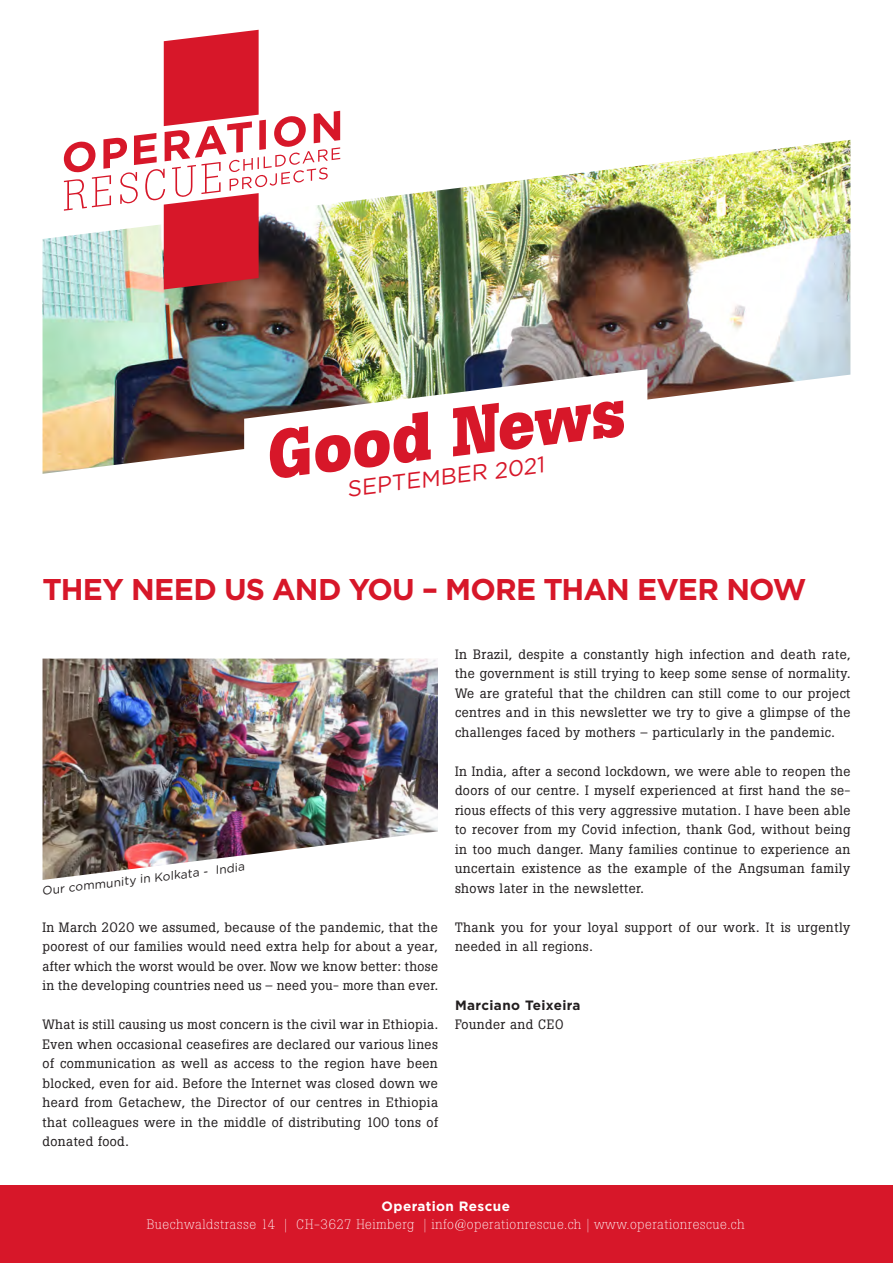
<style>
.page{position:relative;width:893px;height:1263px;background:#fff}
.page>*{position:absolute;margin:0;border:0;box-sizing:border-box;transform-origin:0 0}
.t1{font:700 67.5px "Boton";color:#d71729}
.t2{font:700 30px "Gotham HTF";letter-spacing:-.025em;color:#d71729}
.t3{font:22.5px "Gotham HTF";color:#d71729}
.t4{font:13.5px/19.5px "Boton";letter-spacing:.03em;color:#231f20;text-align:justify}
.t5{font:300 13.5px "Boton";letter-spacing:.03em;color:#fff}
.t6{font:700 13.5px "Gotham HTF";letter-spacing:.03em;color:#231f20}
.t7{font:700 13.5px "Gotham HTF";letter-spacing:.03em;color:#fff}
.t8{font:12px "Gotham HTF";color:#231f20}
</style>
<div class="page">
<div style="left:0;top:1185px;width:893px;height:78px;background:#d71729"></div>
<img style="left:43px;top:659px;width:395px;height:221px">
<img style="left:43px;top:140px;width:807px;height:334px">
<img style="left:244px;top:369px;width:403px;height:105px">
<svg style="left:64px;top:30px;width:276px;height:259px"></svg>
<h1 class="t1" style="left:260px;top:416px;width:362px;rotate:-7deg">Good News</h1>
<h3 class="t3" style="left:345px;top:476px;width:200px;rotate:-7deg">SEPTEMBER 2021</h3>
<h2 class="t2" style="left:43px;top:572px;width:765px">THEY NEED US AND YOU – MORE THAN EVER NOW</h2>
<p class="t8" style="left:41px;top:885px;width:205px;rotate:-7deg">Our community in Kolkata - India</p>
<p class="t4" style="left:43px;top:917px;width:397px">In March 2020 we assumed, because of the pandemic, that the poorest of our families would need extra help for about a year, after which the worst would be over. Now we know better: those in the developing countries need us – need you- more than ever.</p>
<p class="t4" style="left:43px;top:1014px;width:397px">What is still causing us most concern is the civil war in Ethiopia.<br>Even when occasional ceasefires are declared our various lines of communication as well as access to the region have been blocked, even for aid. Before the Internet was closed down we heard from Getachew, the Director of our centres in Ethiopia that colleagues were in the middle of distributing 100 tons of donated food.</p>
<p class="t4" style="left:455px;top:644px;width:397px">In Brazil, despite a constantly high infection and death rate, the government is still trying to keep some sense of normality.<br>We are grateful that the children can still come to our project centres and in this newsletter we try to give a glimpse of the challenges faced by mothers – particularly in the pandemic.</p>
<p class="t4" style="left:455px;top:761px;width:397px">In India, after a second lockdown, we were able to reopen the doors of our centre. I myself experienced at first hand the se&shy;rious effects of this very aggressive mutation. I have been able to recover from my Covid infection, thank God, without being in too much danger. Many families continue to experience an uncertain existence as the example of the Angsuman family shows later in the newsletter.</p>
<p class="t4" style="left:455px;top:917px;width:397px">Thank you for your loyal support of our work. It is urgently needed in all regions.</p>
<p class="t6" style="left:455px;top:997px;width:127px">Marciano Teixeira</p>
<p class="t4" style="left:455px;top:1014px;width:110px">Founder and CEO</p>
<p class="t7" style="left:382px;top:1198px;width:130px">Operation Rescue</p>
<p class="t5" style="left:147px;top:1216px;width:599px">Buechwaldstrasse 14 | CH-3627 Heimberg | info@operationrescue.ch | www.operationrescue.ch</p>
</div>
